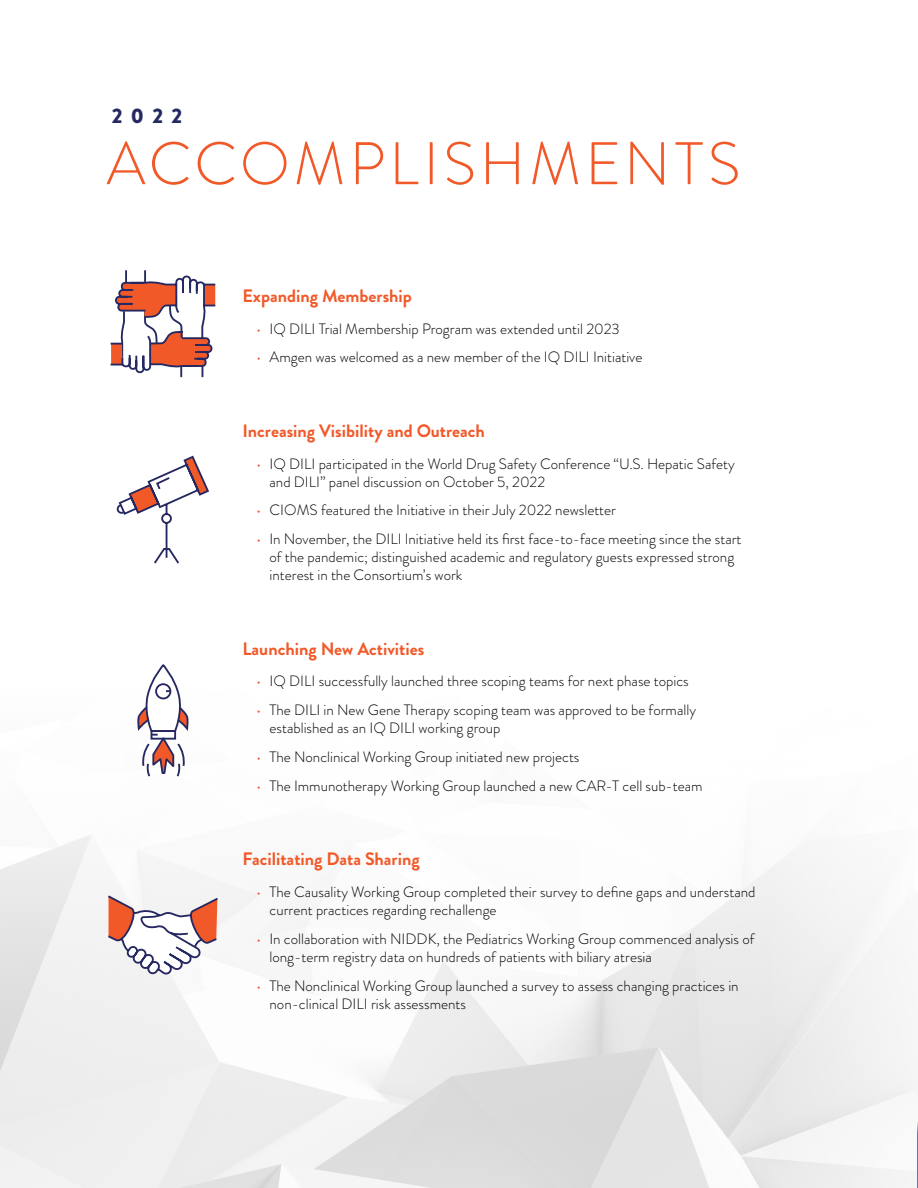
<style>
.page{position:relative;width:918px;height:1188px;background:#fff}
.page>*{position:absolute;margin:0;border:0;box-sizing:border-box;transform-origin:0 0}
.t1{font:300 60px "Brandon Grotesque";letter-spacing:.07em;color:#f25929}
.t2{font:900 21px "Brandon Grotesque";color:#262961}
.Body_Copy{font:700 18px "Brandon Grotesque";color:#f25929}
.t3{font:300 15px/18px "Brandon Grotesque";color:#000}
.s1{color:#f25929}
</style>
<div class="page">
<div style="left:762px;top:0;width:156px;height:1188px;background:linear-gradient(to bottom,#fff,#f2f2f2)"></div>
<svg style="left:917px;top:935px;width:1px;height:253px"></svg>
<svg style="left:107px;top:894px;width:112px;height:82px"></svg>
<svg style="left:116px;top:455px;width:94px;height:109px"></svg>
<svg style="left:135px;top:665px;width:56px;height:112px"></svg>
<svg style="left:110px;top:270px;width:106px;height:107px"></svg>
<p class="t2" style="left:112px;top:101px;width:72px">2022</p>
<p class="t1" style="left:106px;top:123px;width:636px">ACCOMPLISHMENTS</p>
<p class="Body_Copy" style="left:243px;top:283px;width:171px">Expanding Membership</p>
<p class="t3" style="left:256px;top:319px;width:365px"><span class="s1">•</span> IQ DILI Trial Membership Program was extended until 2023</p>
<p class="t3" style="left:256px;top:348px;width:388px"><span class="s1">•</span> Amgen was welcomed as a new member of the IQ DILI Initiative</p>
<p class="Body_Copy" style="left:243px;top:418px;width:244px">Increasing Visibility and Outreach</p>
<p class="t3" style="left:270px;top:454px;width:467px;text-indent:-14px"><span class="s1">•</span> IQ DILI participated in the World Drug Safety Conference “U.S. Hepatic Safety and DILI” panel discussion on October 5, 2022</p>
<p class="t3" style="left:256px;top:501px;width:362px"><span class="s1">•</span> CIOMS featured the Initiative in their July 2022 newsletter</p>
<p class="t3" style="left:270px;top:530px;width:474px;text-indent:-14px"><span class="s1">•</span> In November, the DILI Initiative held its first face-to-face meeting since the start of the pandemic; distinguished academic and regulatory guests expressed strong interest in the Consortium’s work</p>
<p class="Body_Copy" style="left:243px;top:636px;width:183px">Launching New Activities</p>
<p class="t3" style="left:256px;top:672px;width:434px"><span class="s1">•</span> IQ DILI successfully launched three scoping teams for next phase topics</p>
<p class="t3" style="left:270px;top:701px;width:428px;text-indent:-14px"><span class="s1">•</span> The DILI in New Gene Therapy scoping team was approved to be formally established as an IQ DILI working group</p>
<p class="t3" style="left:256px;top:748px;width:325px"><span class="s1">•</span> The Nonclinical Working Group initiated new projects</p>
<p class="t3" style="left:256px;top:777px;width:448px"><span class="s1">•</span> The Immunotherapy Working Group launched a new CAR-T cell sub-team</p>
<p class="Body_Copy" style="left:243px;top:847px;width:179px">Facilitating Data Sharing</p>
<p class="t3" style="left:270px;top:883px;width:487px;text-indent:-14px"><span class="s1">•</span> The Causality Working Group completed their survey to define gaps and understand current practices regarding rechallenge</p>
<p class="t3" style="left:270px;top:930px;width:486px;text-indent:-14px"><span class="s1">•</span> In collaboration with NIDDK, the Pediatrics Working Group commenced analysis of long-term registry data on hundreds of patients with biliary atresia</p>
<p class="t3" style="left:270px;top:976px;width:471px;text-indent:-14px"><span class="s1">•</span> The Nonclinical Working Group launched a survey to assess changing practices in non-clinical DILI risk assessments</p>
</div>
